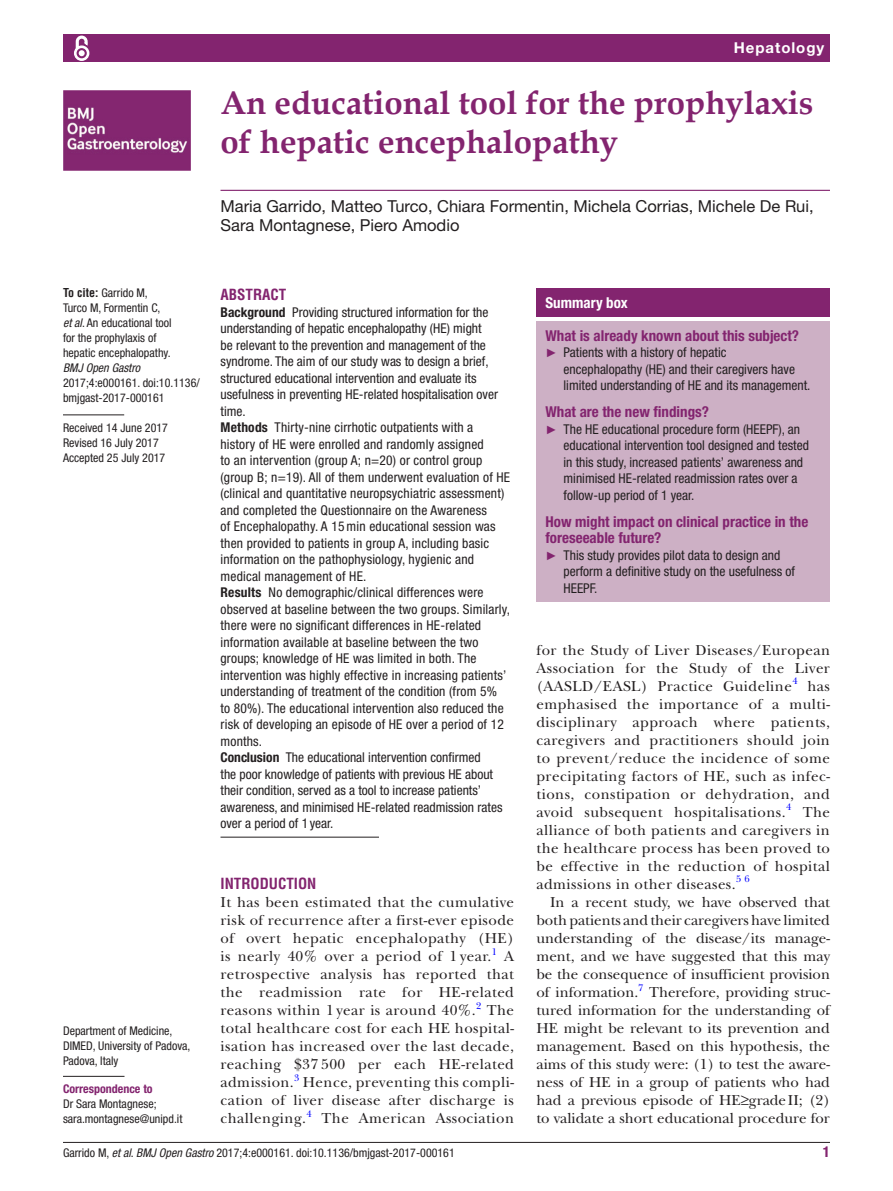
<style>
.page{position:relative;width:893px;height:1191px;background:#fff}
.page>*{position:absolute;margin:0;border:0;box-sizing:border-box;transform-origin:0 0}
.t1{font:700 33px/39px "Book Antiqua";color:#83246f}
.t2{font:16.5px/19.5px "Helvetica Neue LT Std";color:#231f20}
.t3{font:15px/18px "New Baskerville";letter-spacing:.03em;color:#231f20;text-align:justify}
.t4{font:700 condensed 15px/16.5px "Helvetica Neue LT Std";color:#83246f}
.t5{font:700 condensed 15px "Helvetica LT Std";color:#83246f}
.t6{font:700 15px "Helvetica Neue LT Std";letter-spacing:.065em;color:#fff}
.t7{font:700 condensed 15px "Helvetica Neue LT Std";color:#fff}
.t8{font:700 condensed 15px "Helvetica";color:#83246f}
.t9{font:condensed 13.5px/16.5px "Helvetica Neue LT Std";letter-spacing:.01em;color:#231f20}
.t10{font:condensed 12px/15px "Helvetica Neue LT Std";color:#231f20}
.t11{font:700 condensed 12px "Helvetica Neue LT Std";color:#83246f}
.t12{font:italic condensed 12px "Helvetica Neue LT Std";color:#231f20}
.t13{font:9.9px "New Baskerville";color:#00f}
.s1{font-family:"Helvetica LT Std";font-weight:700}
.s2{font-style:italic}
.s3{font-weight:700}
.s4{font-family:"Arial";font-stretch:normal;font-size:12px;color:#83246f}
</style>
<div class="page">
<hr style="left:63px;top:1142px;width:767px;height:1px;background:#231f20">
<div style="left:63px;top:34px;width:767px;height:28px;background:#83246f"></div>
<svg style="left:74px;top:35px;width:16px;height:26px"></svg>
<hr style="left:220px;top:836px;width:159px;height:1px;background:#231f20">
<hr style="left:220px;top:190px;width:610px;height:1px;background:#83246f">
<hr style="left:63px;top:414px;width:61px;height:1px;background:#231f20">
<hr style="left:63px;top:1076px;width:61px;height:1px;background:#231f20">
<img style="left:63px;top:90px;width:127px;height:81px">
<div style="left:536px;top:288px;width:294px;height:29px;background:#83246f"></div>
<div style="left:536px;top:321px;width:294px;height:280px;background:#cdb0c5"></div>
<p class="t6" style="left:734px;top:39px;width:92px">Hepatology</p>
<h1 class="t1" style="left:220px;top:83px;width:595px">An educational tool for the prophylaxis of hepatic encephalopathy</h1>
<p class="t2" style="left:220px;top:196px;width:595px">Maria Garrido, Matteo Turco, Chiara Formentin, Michela Corrias, Michele De Rui,<br>Sara Montagnese, Piero Amodio</p>
<p class="t10" style="left:63px;top:285px;width:110px"><span class="s1">TO CITE:</span> Garrido M,<br>Turco M, Formentin C, <span class="s2">et al</span>. An educational tool for the prophylaxis of hepatic encephalopathy.</p>
<p class="t12" style="left:63px;top:360px;width:79px">BMJ Open Gastro</p>
<p class="t10" style="left:63px;top:375px;width:138px">2017;4:e000161. doi:10.1136/ bmjgast-2017-000161</p>
<p class="t10" style="left:63px;top:420px;width:106px">Received 14 June 2017<br>Revised 16 July 2017<br>Accepted 25 July 2017</p>
<p class="t10" style="left:63px;top:1023px;width:129px">Department of Medicine,<br>DIMED, University of Padova,<br>Padova, Italy</p>
<p class="t11" style="left:63px;top:1081px;width:91px">Correspondence to</p>
<p class="t10" style="left:63px;top:1096px;width:121px">Dr Sara Montagnese; sara.montagnese@unipd.it</p>
<p class="t8" style="left:220px;top:285px;width:67px">ABSTRACT</p>
<p class="t9" style="left:220px;top:303px;width:291px"><span class="s3">Background</span> Providing structured information for the understanding of hepatic encephalopathy (HE) might<br>be relevant to the prevention and management of the syndrome. The aim of our study was to design a brief, structured educational intervention and evaluate its usefulness in preventing HE-related hospitalisation over time.<br><span class="s3">Methods</span> Thirty-nine cirrhotic outpatients with a history of HE were enrolled and randomly assigned<br>to an intervention (group A; n=20) or control group (group B; n=19). All of them underwent evaluation of HE (clinical and quantitative neuropsychiatric assessment) and completed the Questionnaire on the Awareness<br>of Encephalopathy. A 15 min educational session was then provided to patients in group A, including basic information on the pathophysiology, hygienic and medical management of HE.<br><span class="s3">Results</span> No demographic/clinical differences were observed at baseline between the two groups. Similarly, there were no significant differences in HE-related information available at baseline between the two groups; knowledge of HE was limited in both. The intervention was highly effective in increasing patients’ understanding of treatment of the condition (from 5%<br>to 80%). The educational intervention also reduced the risk of developing an episode of HE over a period of 12 months.<br><span class="s3">Conclusion</span> The educational intervention confirmed<br>the poor knowledge of patients with previous HE about their condition, served as a tool to increase patients’ awareness, and minimised HE-related readmission rates over a period of 1 year.</p>
<p class="t5" style="left:220px;top:874px;width:97px">INTRODUCTION</p>
<p class="t3" style="left:220px;top:893px;width:295px">It has been estimated that the cumulative risk of recurrence after a first-ever episode of overt hepatic encephalopathy (HE) is nearly 40% over a period of 1 year.</p>
<p class="t13" style="left:492px;top:945px;width:7px">1</p>
<p class="t3" style="left:221px;top:947px;width:295px;text-indent:284px">A retrospective analysis has reported that the readmission rate for HE-related reasons within 1 year is around 40%.</p>
<p class="t13" style="left:476px;top:999px;width:7px">2</p>
<p class="t3" style="left:221px;top:1001px;width:295px;text-indent:266px">The total healthcare cost for each HE hospital&shy;isation has increased over the last decade, reaching $37 500 per each HE-related admission.</p>
<p class="t13" style="left:294px;top:1071px;width:7px">3</p>
<p class="t3" style="left:220px;top:1073px;width:295px;text-indent:82px">Hence, preventing this compli&shy;cation of liver disease after discharge is challenging.<sup>4</sup></p>
<p class="t3" style="left:322px;top:1109px;width:194px">The American Association</p>
<p class="t7" style="left:545px;top:293px;width:84px">Summary box</p>
<p class="t4" style="left:545px;top:327px;width:255px">What is already known about this subject?</p>
<p class="t9" style="left:563px;top:344px;width:248px;text-indent:-18px"><span class="s4">►</span> Patients with a history of hepatic<br>encephalopathy (HE) and their caregivers have limited understanding of HE and its management.</p>
<p class="t4" style="left:545px;top:403px;width:165px">What are the new findings?</p>
<p class="t9" style="left:563px;top:420px;width:247px;text-indent:-18px"><span class="s4">►</span> The HE educational procedure form (HEEPF), an educational intervention tool designed and tested in this study, increased patients’ awareness and minimised HE-related readmission rates over a follow-up period of 1 year.</p>
<p class="t4" style="left:545px;top:513px;width:264px">How might impact on clinical practice in the foreseeable future?</p>
<p class="t9" style="left:563px;top:546px;width:233px;text-indent:-18px"><span class="s4">►</span> This study provides pilot data to design and perform a definitive study on the usefulness of<br>HEEPF.</p>
<p class="t3" style="left:536px;top:641px;width:295px">for the Study of Liver Diseases/European Association for the Study of the Liver (AASLD/EASL) Practice Guideline<sup>4</sup></p>
<p class="t3" style="left:536px;top:677px;width:295px;text-indent:271px">has emphasised the importance of a multi&shy;disciplinary approach where patients, caregivers and practitioners should join to prevent/reduce the incidence of some precipitating factors of HE, such as infec&shy;tions, constipation or dehydration, and avoid subsequent hospitalisations.<sup>4</sup></p>
<p class="t3" style="left:536px;top:803px;width:295px;text-indent:266px">The alliance of both patients and caregivers in the healthcare process has been proved to be effective in the reduction of hospital admissions in other diseases.</p>
<p class="t13" style="left:736px;top:873px;width:15px">5 6</p>
<p class="t3" style="left:536px;top:893px;width:295px;text-indent:14px">In a recent study, we have observed that both patients and their caregivers have limited understanding of the disease/its manage&shy;ment, and we have suggested that this may be the consequence of insufficient provision of information.</p>
<p class="t13" style="left:638px;top:981px;width:7px">7</p>
<p class="t3" style="left:536px;top:983px;width:295px;text-indent:113px">Therefore, providing struc&shy;tured information for the understanding of HE might be relevant to its prevention and management. Based on this hypothesis, the aims of this study were: (1) to test the aware&shy;ness of HE in a group of patients who had had a previous episode of HE≥gradeII; (2) to validate a short educational procedure for</p>
<p class="t10" style="left:63px;top:1145px;width:393px">Garrido M, <span class="s2">et al</span>. <span class="s2">BMJ Open Gastro</span> 2017;4:e000161. doi:10.1136/bmjgast-2017-000161</p>
<p class="t4" style="left:823px;top:1143px;width:9px">1</p>
</div>
